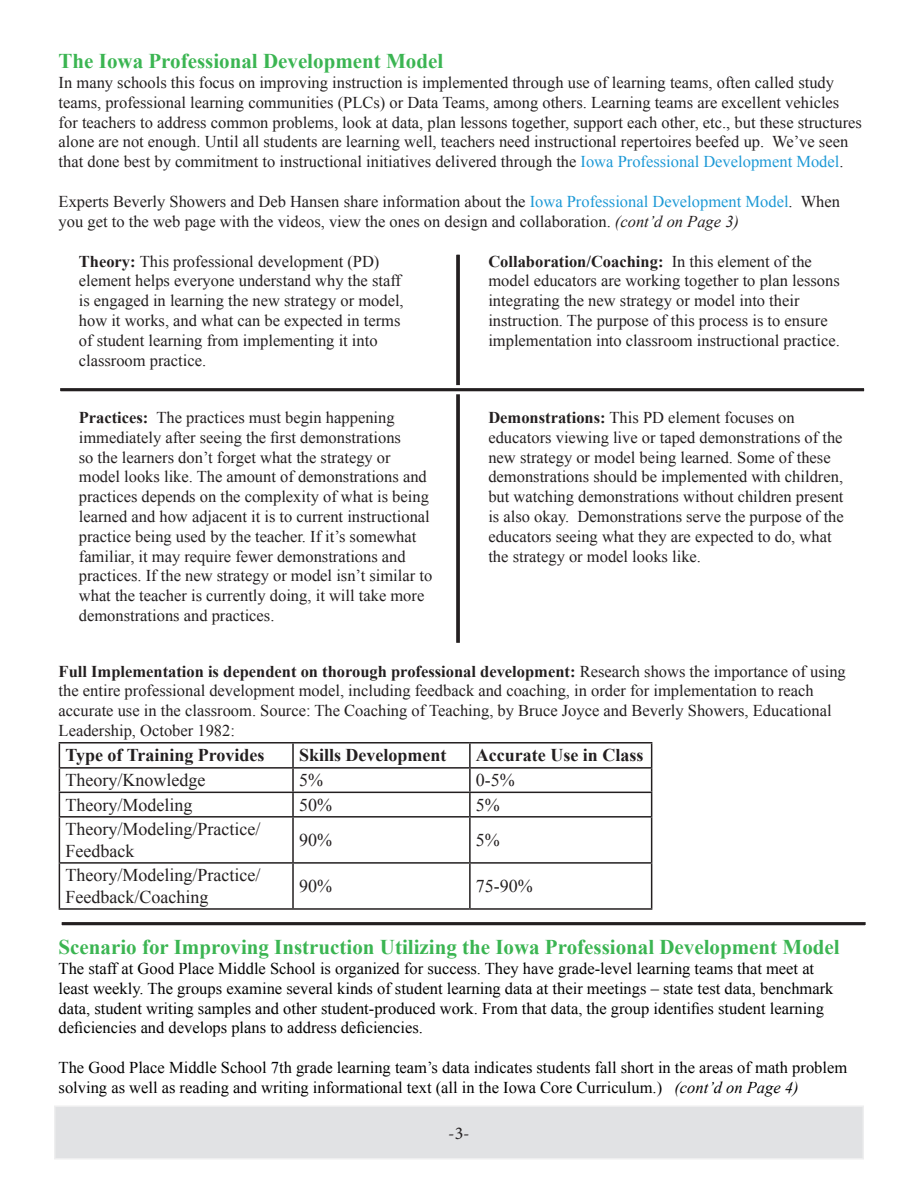
<style>
.page{position:relative;width:918px;height:1188px;background:#fff}
.page>*{position:absolute;margin:0;border:0;box-sizing:border-box;transform-origin:0 0}
.t1{font:700 21px "Times New Roman";color:#3bb552}
.t2{font:18px/21.6px "Times New Roman";color:#231f20}
.t3{font:700 18px "Times New Roman";color:#231f20}
.t4{font:18px "Minion Pro";color:#231f20}
.t5{font:16.5px/19.8px "Times New Roman";color:#231f20}
.t6{font:16.5px/19.8px "Times New Roman";color:#000}
.s1{color:#1d99d6}
.s2{font-style:italic}
.s3{font-weight:700}
</style>
<div class="page">
<hr style="left:59px;top:742px;width:234px;height:2px;background:#231f20">
<hr style="left:293px;top:742px;width:177px;height:2px;background:#231f20">
<hr style="left:292px;top:744px;width:2px;height:23px;background:#231f20">
<hr style="left:470px;top:742px;width:182px;height:2px;background:#231f20">
<hr style="left:469px;top:744px;width:2px;height:23px;background:#231f20">
<hr style="left:59px;top:767px;width:234px;height:2px;background:#231f20">
<hr style="left:293px;top:767px;width:177px;height:2px;background:#231f20">
<hr style="left:292px;top:769px;width:2px;height:23px;background:#231f20">
<hr style="left:470px;top:767px;width:182px;height:2px;background:#231f20">
<hr style="left:469px;top:769px;width:2px;height:23px;background:#231f20">
<hr style="left:59px;top:792px;width:234px;height:1px;background:#231f20">
<svg style="left:59px;top:744px;width:1px;height:72px"></svg>
<hr style="left:293px;top:792px;width:177px;height:1px;background:#231f20">
<hr style="left:292px;top:793px;width:2px;height:23px;background:#231f20">
<hr style="left:470px;top:792px;width:182px;height:1px;background:#231f20">
<hr style="left:469px;top:793px;width:2px;height:23px;background:#231f20">
<svg style="left:651px;top:744px;width:1px;height:72px"></svg>
<hr style="left:59px;top:816px;width:234px;height:2px;background:#231f20">
<hr style="left:59px;top:818px;width:1px;height:44px;background:#231f20">
<hr style="left:293px;top:816px;width:177px;height:2px;background:#231f20">
<hr style="left:292px;top:818px;width:2px;height:44px;background:#231f20">
<hr style="left:470px;top:816px;width:182px;height:2px;background:#231f20">
<hr style="left:469px;top:818px;width:2px;height:44px;background:#231f20">
<hr style="left:651px;top:818px;width:1px;height:44px;background:#231f20">
<hr style="left:59px;top:862px;width:234px;height:2px;background:#231f20">
<hr style="left:59px;top:864px;width:1px;height:44px;background:#231f20">
<hr style="left:293px;top:862px;width:177px;height:2px;background:#231f20">
<hr style="left:292px;top:864px;width:2px;height:44px;background:#231f20">
<hr style="left:470px;top:862px;width:182px;height:2px;background:#231f20">
<hr style="left:469px;top:864px;width:2px;height:44px;background:#231f20">
<hr style="left:651px;top:864px;width:1px;height:44px;background:#231f20">
<hr style="left:59px;top:908px;width:234px;height:2px;background:#231f20">
<hr style="left:293px;top:908px;width:177px;height:2px;background:#231f20">
<hr style="left:470px;top:908px;width:182px;height:2px;background:#231f20">
<div style="left:55px;top:1106px;width:808px;height:53px;background:#e1e2e4"></div>
<div style="left:54px;top:1106px;width:810px;height:54px;border:2px solid #eeeeef"></div>
<svg style="left:456px;top:254px;width:4px;height:389px;background:#322f30"></svg>
<svg style="left:60px;top:385px;width:805px;height:9px"></svg>
<svg style="left:61px;top:922px;width:805px;height:4px;background:#504c4d"></svg>
<p class="t1" style="left:59px;top:47px;width:386px">The Iowa Professional Development Model</p>
<p class="t5" style="left:59px;top:72px;width:805px">In many schools this focus on improving instruction is implemented through use of learning teams, often called study teams, professional learning communities (PLCs) or Data Teams, among others. Learning teams are excellent vehicles for teachers to address common problems, look at data, plan lessons together, support each other, etc., but these structures alone are not enough. Until all students are learning well, teachers need instructional repertoires beefed up. We’ve seen that done best by commitment to instructional initiatives delivered through the <span class="s1">Iowa Professional Development Model</span>.</p>
<p class="t5" style="left:59px;top:191px;width:783px">Experts Beverly Showers and Deb Hansen share information about the <span class="s1">Iowa Professional Development Model</span>. When you get to the web page with the videos, view the ones on design and collaboration. <span class="s2">(cont’d on Page 3)</span></p>
<p class="t5" style="left:79px;top:251px;width:326px"><span class="s3">Theory:</span> This professional development (PD) element helps everyone understand why the staff is engaged in learning the new strategy or model, how it works, and what can be expected in terms of student learning from implementing it into classroom practice.</p>
<p class="t5" style="left:79px;top:407px;width:355px"><span class="s3">Practices:</span> The practices must begin happening immediately after seeing the first demonstrations<br>so the learners don’t forget what the strategy or model looks like. The amount of demonstrations and practices depends on the complexity of what is being learned and how adjacent it is to current instructional practice being used by the teacher. If it’s somewhat familiar, it may require fewer demonstrations and practices. If the new strategy or model isn’t similar to what the teacher is currently doing, it will take more demonstrations and practices.</p>
<p class="t5" style="left:488px;top:251px;width:353px"><span class="s3">Collaboration/Coaching:</span> In this element of the model educators are working together to plan lessons integrating the new strategy or model into their instruction. The purpose of this process is to ensure implementation into classroom instructional practice.</p>
<p class="t5" style="left:488px;top:407px;width:357px"><span class="s3">Demonstrations:</span> This PD element focuses on educators viewing live or taped demonstrations of the new strategy or model being learned. Some of these demonstrations should be implemented with children, but watching demonstrations without children present is also okay. Demonstrations serve the purpose of the educators seeing what they are expected to do, what the strategy or model looks like.</p>
<p class="t5" style="left:59px;top:661px;width:789px"><span class="s3">Full Implementation is dependent on thorough professional development:</span> Research shows the importance of using the entire professional development model, including feedback and coaching, in order for implementation to reach accurate use in the classroom. Source: The Coaching of Teaching, by Bruce Joyce and Beverly Showers, Educational Leadership, October 1982:</p>
<p class="t3" style="left:65px;top:743px;width:201px">Type of Training Provides</p>
<p class="t3" style="left:299px;top:743px;width:149px">Skills Development</p>
<p class="t3" style="left:476px;top:743px;width:169px">Accurate Use in Class</p>
<p class="t2" style="left:65px;top:769px;width:141px">Theory/Knowledge</p>
<p class="t2" style="left:299px;top:769px;width:25px">5%</p>
<p class="t2" style="left:476px;top:769px;width:40px">0-5%</p>
<p class="t2" style="left:65px;top:794px;width:128px">Theory/Modeling</p>
<p class="t2" style="left:299px;top:794px;width:34px">50%</p>
<p class="t2" style="left:476px;top:794px;width:25px">5%</p>
<p class="t2" style="left:65px;top:818px;width:196px">Theory/Modeling/Practice/<br>Feedback</p>
<p class="t2" style="left:299px;top:829px;width:34px">90%</p>
<p class="t2" style="left:476px;top:829px;width:25px">5%</p>
<p class="t2" style="left:65px;top:864px;width:196px">Theory/Modeling/Practice/<br>Feedback/Coaching</p>
<p class="t2" style="left:299px;top:875px;width:34px">90%</p>
<p class="t2" style="left:476px;top:875px;width:58px">75-90%</p>
<p class="t1" style="left:59px;top:933px;width:783px">Scenario for Improving Instruction Utilizing the Iowa Professional Development Model</p>
<p class="t6" style="left:59px;top:958px;width:776px">The staff at Good Place Middle School is organized for success. They have grade-level learning teams that meet at least weekly. The groups examine several kinds of student learning data at their meetings – state test data, benchmark data, student writing samples and other student-produced work. From that data, the group identifies student learning deficiencies and develops plans to address deficiencies.</p>
<p class="t6" style="left:59px;top:1057px;width:790px">The Good Place Middle School 7th grade learning team’s data indicates students fall short in the areas of math problem solving as well as reading and writing informational text (all in the Iowa Core Curriculum.) <span class="s2">(cont’d on Page 4)</span></p>
<p class="t4" style="left:448px;top:1121px;width:23px">-3-</p>
</div>
